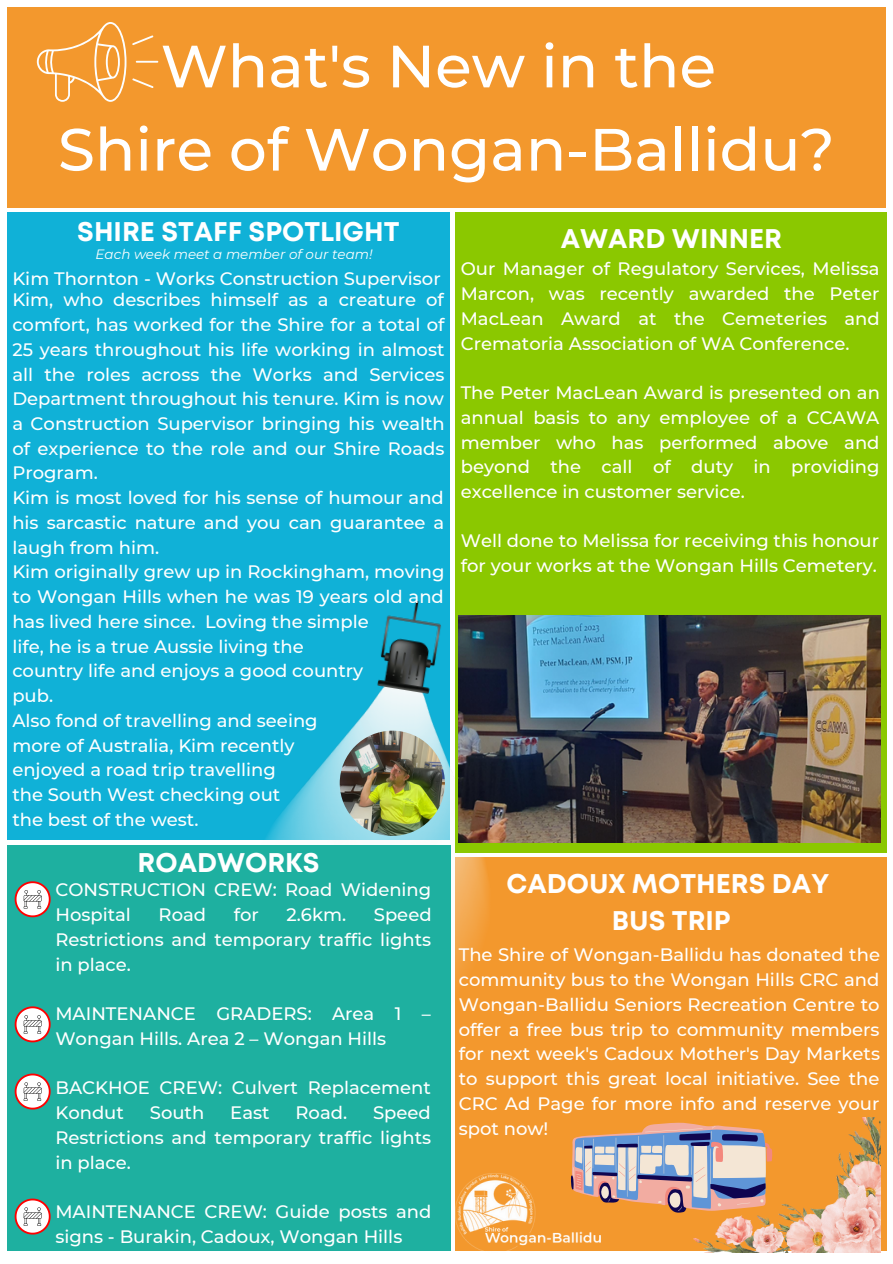
<style>
.page{position:relative;width:893px;height:1264px;background:#fff}
.page>*{position:absolute;margin:0;border:0;box-sizing:border-box;transform-origin:0 0}
.t1{font:500 59.55px/83.2px "Montserrat";color:#fff;text-align:center}
.t2{font:700 27px/37px "Mont";color:#fff;text-align:center}
.t3{font:500 18px/24.8px "Montserrat";color:#fff}
.t4{font:italic 13.5px "Montserrat";color:#fff}
</style>
<div class="page">
<div style="left:8px;top:212px;width:441px;height:627px;background:#10b1d7"></div>
<div style="left:455px;top:857px;width:431px;height:393px;background:#f3982d"></div>
<img style="left:219px;top:581px;width:322px;height:516px">
<div style="left:455px;top:212px;width:431px;height:640px;background:#8bc800"></div>
<img style="left:340px;top:730px;width:105px;height:105px;border-radius:50%">
<div style="left:7px;top:7px;width:878px;height:201px;background:#f3982d"></div>
<svg style="left:37px;top:22px;width:89px;height:80px"></svg>
<hr style="left:136px;top:61px;width:22px;height:2px;background:#fdfefe">
<svg style="left:132px;top:35px;width:21px;height:10px"></svg>
<svg style="left:132px;top:78px;width:21px;height:10px"></svg>
<div style="left:7px;top:845px;width:443px;height:406px;background:#1eb0a0"></div>
<img style="left:455px;top:1173px;width:145px;height:78px">
<svg style="left:15px;top:881px;width:36px;height:36px"></svg>
<svg style="left:15px;top:1006px;width:36px;height:36px"></svg>
<svg style="left:15px;top:1073px;width:36px;height:36px"></svg>
<svg style="left:15px;top:1198px;width:36px;height:36px"></svg>
<img style="left:693px;top:1117px;width:187px;height:134px">
<svg style="left:571px;top:1122px;width:201px;height:90px"></svg>
<img style="left:458px;top:615px;width:422px;height:227px">
<h1 class="t1" style="left:58px;top:24px;width:778px">What's New in the<br>Shire of Wongan-Ballidu?</h1>
<h2 class="t2" style="left:77px;top:215px;width:324px">SHIRE STAFF SPOTLIGHT</h2>
<p class="t4" style="left:95px;top:246px;width:279px">Each week meet a member of our team!</p>
<h2 class="t2" style="left:560px;top:222px;width:223px">AWARD WINNER</h2>
<p class="t3" style="left:12px;top:268px;width:433px;line-height:21.1px">Kim Thornton - Works Construction Supervisor<br>Kim, who describes himself as a creature of</p>
<p class="t3" style="left:12px;top:312px;width:434px">comfort, has worked for the Shire for a total of 25 years throughout his life working in almost all the roles across the Works and Services Department throughout his tenure. Kim is now a Construction Supervisor bringing his wealth of experience to the role and our Shire Roads Program.<br>Kim is most loved for his sense of humour and his sarcastic nature and you can guarantee a laugh from him.<br>Kim originally grew up in Rockingham, moving to Wongan Hills when he was 19 years old and has lived here since. Loving the simple<br>life, he is a true Aussie living the<br>country life and enjoys a good country<br>pub.<br>Also fond of travelling and seeing<br>more of Australia, Kim recently<br>enjoyed a road trip travelling<br>the South West checking out<br>the best of the west.</p>
<h2 class="t2" style="left:138px;top:846px;width:183px">ROADWORKS</h2>
<p class="t3" style="left:55px;top:877px;width:377px">CONSTRUCTION CREW: Road Widening<br>Hospital</p>
<p class="t3" style="left:159px;top:902px;width:49px">Road</p>
<p class="t3" style="left:234px;top:902px;width:27px">for</p>
<p class="t3" style="left:286px;top:902px;width:61px">2.6km.</p>
<p class="t3" style="left:55px;top:902px;width:377px;text-align:justify;text-indent:318px">Speed Restrictions and temporary traffic lights in place.</p>
<p class="t3" style="left:55px;top:1001px;width:377px">MAINTENANCE GRADERS: Area 1 –<br>Wongan Hills. Area 2 – Wongan Hills</p>
<p class="t3" style="left:55px;top:1075px;width:377px">BACKHOE CREW: Culvert Replacement<br>Kondut</p>
<p class="t3" style="left:55px;top:1100px;width:377px;text-align:justify;text-indent:317px">Speed Restrictions and temporary traffic lights in place.</p>
<p class="t3" style="left:55px;top:1199px;width:377px">MAINTENANCE CREW: Guide posts and signs - Burakin, Cadoux, Wongan Hills</p>
<p class="t3" style="left:150px;top:1100px;width:56px">South</p>
<p class="t3" style="left:230px;top:1100px;width:41px">East</p>
<p class="t3" style="left:295px;top:1100px;width:53px">Road.</p>
<p class="t3" style="left:460px;top:256px;width:420px;text-align:justify">Our Manager of Regulatory Services, Melissa Marcon, was recently awarded the Peter MacLean Award at the Cemeteries and Crematoria Association of WA Conference.</p>
<p class="t3" style="left:460px;top:380px;width:420px;text-align:justify">The Peter MacLean Award is presented on an annual basis to any employee of a CCAWA member who has performed above and beyond the call of duty in providing excellence in customer service.</p>
<p class="t3" style="left:460px;top:528px;width:420px">Well done to Melissa for receiving this honour for your works at the Wongan Hills Cemetery.</p>
<h2 class="t2" style="left:506px;top:867px;width:324px">CADOUX MOTHERS DAY<br>BUS TRIP</h2>
<p class="t3" style="left:458px;top:942px;width:423px;text-align:justify">The Shire of Wongan-Ballidu has donated the community bus to the Wongan Hills CRC and Wongan-Ballidu Seniors Recreation Centre to offer a free bus trip to community members for next week's Cadoux Mother's Day Markets to support this great local initiative. See the CRC Ad Page for more info and reserve your spot now!</p>
</div>
